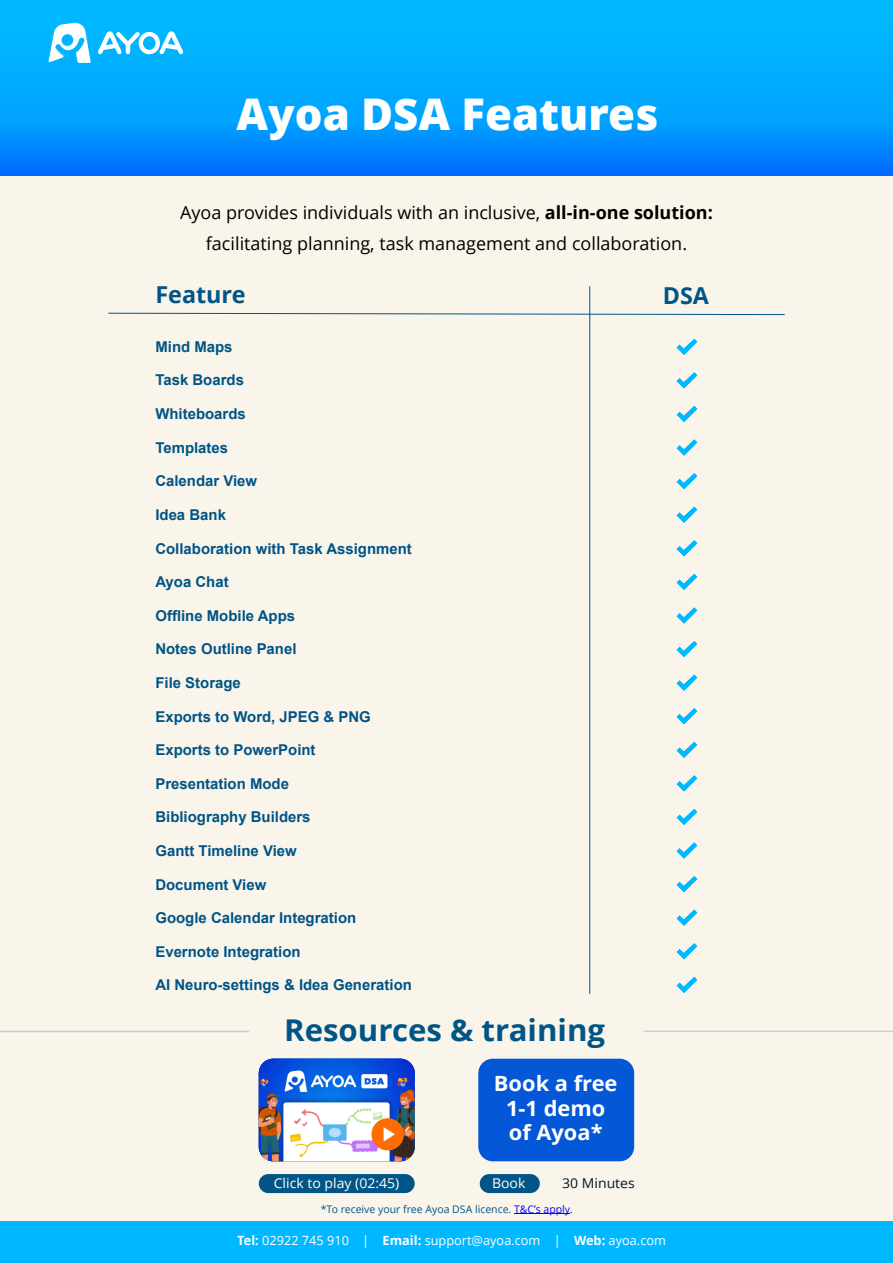
<style>
.page{position:relative;width:893px;height:1263px;background:#faf5eb}
.page>*{position:absolute;margin:0;border:0;box-sizing:border-box;transform-origin:0 0}
.t1{font:800 43.65px "Open Sans";color:#fff}
.t2{font:700 30px "Open Sans";color:#005586;scale:1.04 1}
.t3{font:700 23.33px "Open Sans";color:#005486}
.t4{font:700 23.33px "Open Sans";color:#005586}
.t5{font:700 21px/24.2px "Open Sans";color:#fff;text-align:center;scale:1.04 1}
.t6{font:18px/30.5px "Open Sans";color:#000;text-align:center}
.t7{font:700 14.92px "Arial";color:#005486}
.t8{font:13.5px "Open Sans";color:#fff;scale:1.04 1}
.t9{font:13.5px "Open Sans";color:#001a29;scale:1.04 1}
.t10{font:12.75px "Open Sans";color:#fff}
.t11{font:10.5px "Open Sans";color:#005586}
.s1{font-weight:700}
.s2{color:#00f}
</style>
<div class="page">
<svg style="left:676px;top:775px;width:21px;height:17px"></svg>
<svg style="left:676px;top:808px;width:21px;height:17px"></svg>
<svg style="left:676px;top:842px;width:21px;height:17px"></svg>
<svg style="left:676px;top:876px;width:21px;height:16px"></svg>
<svg style="left:676px;top:909px;width:21px;height:17px"></svg>
<svg style="left:676px;top:943px;width:21px;height:17px"></svg>
<svg style="left:676px;top:976px;width:21px;height:17px"></svg>
<svg style="left:676px;top:338px;width:21px;height:17px"></svg>
<svg style="left:676px;top:372px;width:21px;height:17px"></svg>
<svg style="left:676px;top:405px;width:21px;height:17px"></svg>
<svg style="left:676px;top:439px;width:21px;height:17px"></svg>
<svg style="left:676px;top:473px;width:21px;height:17px"></svg>
<svg style="left:676px;top:607px;width:21px;height:17px"></svg>
<svg style="left:676px;top:641px;width:21px;height:16px"></svg>
<svg style="left:676px;top:674px;width:21px;height:17px"></svg>
<svg style="left:676px;top:708px;width:21px;height:17px"></svg>
<svg style="left:676px;top:741px;width:21px;height:17px"></svg>
<svg style="left:676px;top:506px;width:21px;height:17px"></svg>
<svg style="left:676px;top:540px;width:21px;height:17px"></svg>
<svg style="left:676px;top:573px;width:21px;height:17px"></svg>
<svg style="left:108px;top:313px;width:677px;height:2px"></svg>
<hr style="left:589px;top:287px;width:1px;height:706px;background:#005486">
<svg style="left:0;top:0;width:893px;height:175px;background:#00a2ff"></svg>
<div style="left:0;top:1221px;width:893px;height:42px;background:#00b8ff"></div>
<div style="left:478px;top:1058px;width:156px;height:103px;background:#0457d7;border-radius:15px"></div>
<div style="left:480px;top:1174px;width:60px;height:19px;background:#005586;border-radius:9px"></div>
<img style="left:259px;top:1058px;width:156px;height:103px;border-radius:14px">
<div style="left:371px;top:1118px;width:33px;height:32px;background:#ff6d00;border-radius:50%"></div>
<svg style="left:383px;top:1127px;width:12px;height:14px"></svg>
<div style="left:259px;top:1174px;width:156px;height:19px;background:#005586;border-radius:9px"></div>
<hr style="left:514px;top:1213px;width:56px;height:1px;background:#00f">
<hr style="left:644px;top:1030px;width:249px;height:2px;background:#cecece">
<hr style="left:0;top:1030px;width:249px;height:2px;background:#cecece">
<svg style="left:98px;top:31px;width:85px;height:24px;background:#6fd4ff"></svg>
<svg style="left:48px;top:22px;width:43px;height:41px;background:#84daff"></svg>
<h1 class="t1" style="left:236px;top:81px;width:423px">Ayoa DSA Features</h1>
<p class="t6" style="left:180px;top:197px;width:534px">Ayoa provides individuals with an inclusive, <span class="s1">all-in-one solution: </span>facilitating planning, task management and collaboration.</p>
<h3 class="t3" style="left:155px;top:278px;width:92px">Feature</h3>
<h3 class="t4" style="left:663px;top:279px;width:48px">DSA</h3>
<p class="t7" style="left:155px;top:337px;width:79px">Mind Maps</p>
<p class="t7" style="left:155px;top:370px;width:90px">Task Boards</p>
<p class="t7" style="left:155px;top:404px;width:92px">Whiteboards</p>
<p class="t7" style="left:155px;top:437px;width:74px">Templates</p>
<p class="t7" style="left:155px;top:471px;width:103px">Calendar View</p>
<p class="t7" style="left:155px;top:505px;width:72px">Idea Bank</p>
<p class="t7" style="left:155px;top:538px;width:258px">Collaboration with Task Assignment</p>
<p class="t7" style="left:155px;top:572px;width:75px">Ayoa Chat</p>
<p class="t7" style="left:155px;top:605px;width:141px">Offline Mobile Apps</p>
<p class="t7" style="left:155px;top:639px;width:143px">Notes Outline Panel</p>
<p class="t7" style="left:155px;top:673px;width:87px">File Storage</p>
<p class="t7" style="left:155px;top:706px;width:217px">Exports to Word, JPEG &amp; PNG</p>
<p class="t7" style="left:155px;top:740px;width:162px">Exports to PowerPoint</p>
<p class="t7" style="left:155px;top:773px;width:135px">Presentation Mode</p>
<p class="t7" style="left:155px;top:807px;width:157px">Bibliography Builders</p>
<p class="t7" style="left:155px;top:841px;width:143px">Gantt Timeline View</p>
<p class="t7" style="left:155px;top:874px;width:112px">Document View</p>
<p class="t7" style="left:155px;top:908px;width:202px">Google Calendar Integration</p>
<p class="t7" style="left:155px;top:942px;width:147px">Evernote Integration</p>
<p class="t7" style="left:155px;top:975px;width:258px">AI Neuro-settings &amp; Idea Generation</p>
<h2 class="t2" style="left:284px;top:1008px;width:310px">Resources &amp; training</h2>
<p class="t8" style="left:274px;top:1174px;width:122px">Click to play (02:45)</p>
<h3 class="t5" style="left:494px;top:1071px;width:120px">Book a free<br>1-1 demo of Ayoa*</h3>
<p class="t8" style="left:492px;top:1174px;width:34px">Book</p>
<p class="t9" style="left:562px;top:1174px;width:71px">30 Minutes</p>
<p class="t11" style="left:321px;top:1201px;width:253px">*To receive your free Ayoa DSA licence. <span class="s2">T&amp;C’s apply.</span></p>
<p class="t10" style="left:237px;top:1231px;width:430px"><span class="s1">Tel:</span> 02922 745 910 | <span class="s1">Email:</span> support@ayoa.com | <span class="s1">Web:</span> ayoa.com</p>
</div>
